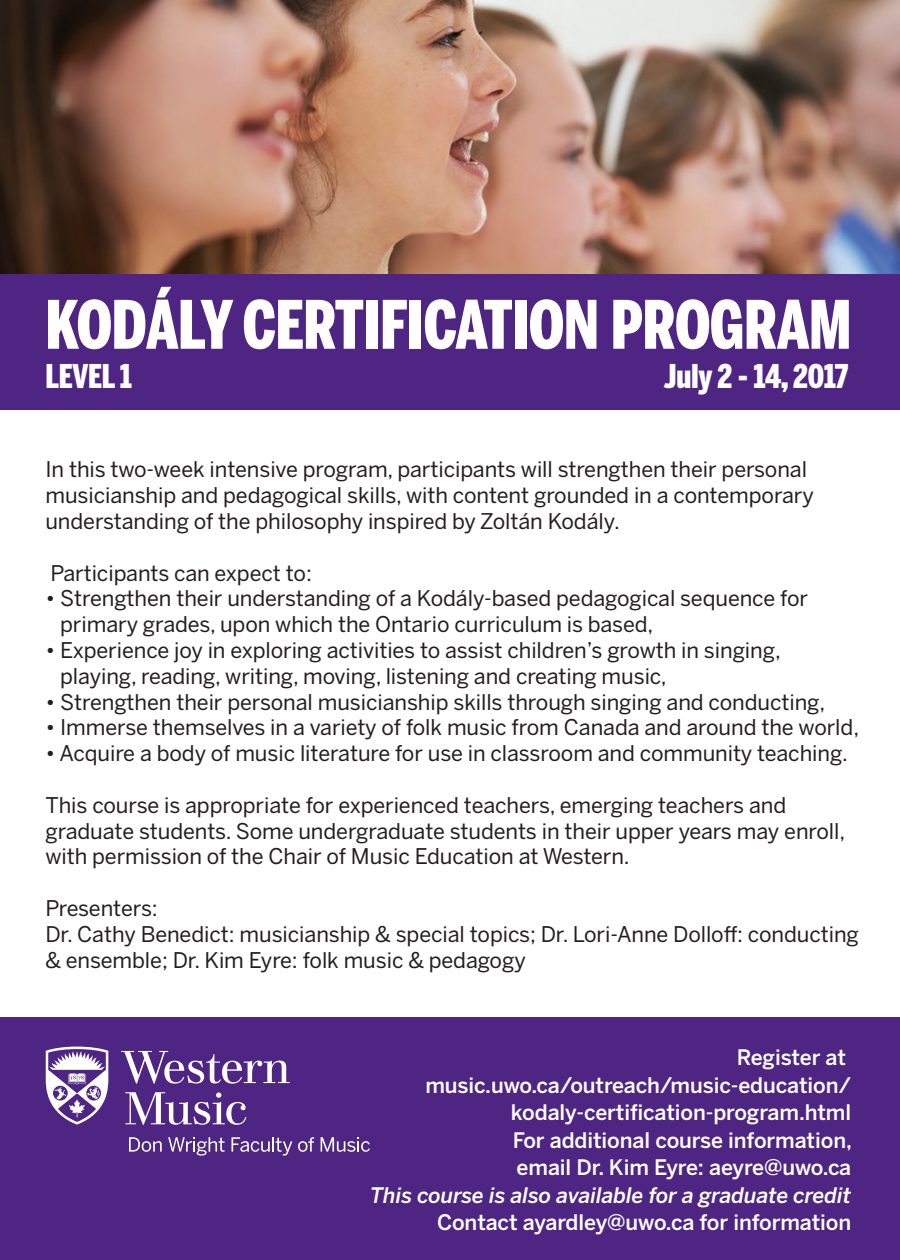
<style>
.page{position:relative;width:900px;height:1260px;background:#fff}
.page>*{position:absolute;margin:0;border:0;box-sizing:border-box;transform-origin:0 0}
.t1{font:900 66px "Benton Sans Comp";letter-spacing:-.005em;color:#fff}
.t2{font:900 32.5px "Benton Sans Comp";letter-spacing:-.005em;color:#fff}
.t3{font:21.5px/25.8px "Benton Sans";letter-spacing:-.005em;color:#231f20}
.t4{font:500 21.25px/27.5px "Benton Sans";letter-spacing:-.005em;color:#fff;text-align:right}
.t5{font:italic 500 21.25px "Benton Sans";letter-spacing:-.005em;color:#fff}
</style>
<div class="page">
<img style="left:0;top:0;width:900px;height:274px">
<div style="left:0;top:274px;width:900px;height:136px;background:#4e2582"></div>
<div style="left:0;top:1018px;width:900px;height:242px;background:#4e2582"></div>
<svg style="left:121px;top:1051px;width:169px;height:33px"></svg>
<svg style="left:125px;top:1092px;width:121px;height:33px"></svg>
<svg style="left:129px;top:1137px;width:33px;height:15px"></svg>
<svg style="left:168px;top:1137px;width:57px;height:19px"></svg>
<svg style="left:231px;top:1137px;width:61px;height:19px"></svg>
<svg style="left:298px;top:1137px;width:16px;height:15px"></svg>
<svg style="left:321px;top:1137px;width:49px;height:15px"></svg>
<svg style="left:46px;top:1047px;width:62px;height:78px"></svg>
<h1 class="t1" style="left:45px;top:287px;width:808px">KODÁLY CERTIFICATION PROGRAM</h1>
<h2 class="t2" style="left:45px;top:357px;width:88px">LEVEL 1</h2>
<h2 class="t2" style="left:664px;top:357px;width:186px">July 2 - 14, 2017</h2>
<p class="t3" style="left:45px;top:457px;width:770px">In this two-week intensive program, participants will strengthen their personal musicianship and pedagogical skills, with content grounded in a contemporary understanding of the philosophy inspired by Zoltán Kodály.</p>
<p class="t3" style="left:50px;top:560px;width:263px">Participants can expect to:</p>
<p class="t3" style="left:60px;top:586px;width:749px;text-indent:-15px">• Strengthen their understanding of a Kodály-based pedagogical sequence for primary grades, upon which the Ontario curriculum is based,</p>
<p class="t3" style="left:60px;top:637px;width:722px;text-indent:-15px">• Experience joy in exploring activities to assist children’s growth in singing, playing, reading, writing, moving, listening and creating music,</p>
<p class="t3" style="left:45px;top:689px;width:781px">• Strengthen their personal musicianship skills through singing and conducting,</p>
<p class="t3" style="left:45px;top:715px;width:815px">• Immerse themselves in a variety of folk music from Canada and around the world,</p>
<p class="t3" style="left:45px;top:740px;width:804px">• Acquire a body of music literature for use in classroom and community teaching.</p>
<p class="t3" style="left:45px;top:792px;width:801px">This course is appropriate for experienced teachers, emerging teachers and graduate students. Some undergraduate students in their upper years may enroll, with permission of the Chair of Music Education at Western.</p>
<p class="t3" style="left:45px;top:895px;width:815px">Presenters:<br>Dr. Cathy Benedict: musicianship &amp; special topics; Dr. Lori-Anne Dolloff: conducting &amp; ensemble; Dr. Kim Eyre: folk music &amp; pedagogy</p>
<p class="t4" style="left:425px;top:1043px;width:428px">Register at music.uwo.ca/outreach/music-education/ kodaly-certification-program.html<br>For additional course information,<br>email Dr. Kim Eyre: aeyre@uwo.ca</p>
<p class="t5" style="left:370px;top:1182px;width:483px">This course is also available for a graduate credit</p>
<p class="t4" style="left:437px;top:1208px;width:416px">Contact ayardley@uwo.ca for information</p>
</div>
